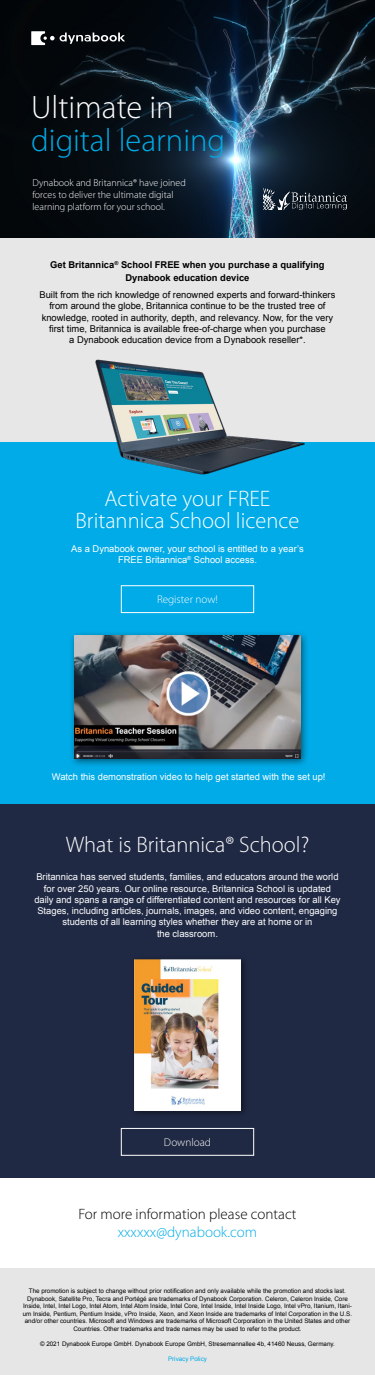
<style>
.page{position:relative;width:375px;height:1375px;background:#fff}
.page>*{position:absolute;margin:0;border:0;box-sizing:border-box;transform-origin:0 0}
.t1{font:300 32.5px "Myriad Pro";color:#00abe7}
.t2{font:300 32.5px "Myriad Pro";color:#fff}
.t3{font:300 22.5px/22.5px "Myriad Pro";color:#fff;text-align:center}
.t4{font:300 15px "Myriad Pro";color:#000}
.t5{font:300 15px "Myriad Pro";color:#00abe7}
.t6{font:300 11.25px "Myriad Pro";color:#fff}
.t7{font:300 10px/12px "Myriad Pro";color:#fff}
.t8{font:9.38px/11.2px "Arial";color:#fff;text-align:center}
.t9{font:9.38px/11.2px "Arial";color:#000;text-align:center}
.t10{font:700 9.38px/12.5px "Arial";color:#000;text-align:center}
.t11{font:6.25px/7.5px "Arial";color:#000;text-align:center}
.t12{font:6.25px "Arial";color:#00abe7}
</style>
<div class="page">
<div style="left:0;top:414px;width:375px;height:390px;background:#00abe7"></div>
<div style="left:0;top:804px;width:375px;height:374px;background:#202944"></div>
<div style="left:0;top:1269px;width:375px;height:106px;background:#e6e6e6"></div>
<div style="left:0;top:238px;width:375px;height:204px;background:#e8e7e7"></div>
<img style="left:0;top:0;width:375px;height:238px">
<svg style="left:31px;top:31px;width:149px;height:25px;background:#1e2328"></svg>
<img style="left:263px;top:189px;width:84px;height:21px">
<div style="left:69px;top:630px;width:241px;height:138px;background:#000;opacity:.5"></div>
<img style="left:74px;top:636px;width:227px;height:123px">
<div style="left:130px;top:955px;width:119px;height:163px;background:#000;opacity:.5"></div>
<img style="left:134px;top:960px;width:107px;height:150px">
<div style="left:121px;top:585px;width:133px;height:28px;border:1px solid #fff"></div>
<div style="left:121px;top:1128px;width:133px;height:28px;border:1px solid #fff"></div>
<img style="left:95px;top:359px;width:210px;height:116px">
<h1 class="t2" style="left:31px;top:88px;width:144px">Ultimate in</h1>
<h1 class="t1" style="left:31px;top:120px;width:196px">digital learning</h1>
<h3 class="t7" style="left:32px;top:176px;width:155px">Dynabook and Britannica® have joined forces to deliver the ultimate digital learning platform for your school.</h3>
<h3 class="t10" style="left:50px;top:259px;width:276px">Get Britannica<sup>®</sup> School FREE when you purchase a qualifying<br>Dynabook education device</h3>
<p class="t9" style="left:40px;top:289px;width:297px">Built from the rich knowledge of renowned experts and forward-thinkers from around the globe, Britannica continue to be the trusted tree of knowledge, rooted in authority, depth, and relevancy. Now, for the very first time, Britannica is available free-of-charge when you purchase<br>a Dynabook education device from a Dynabook reseller*.</p>
<h2 class="t3" style="left:76px;top:487px;width:225px">Activate your FREE<br>Britannica School licence</h2>
<h3 class="t8" style="left:71px;top:543px;width:234px">As a Dynabook owner, your school is entitled to a year’s<br>FREE Britannica<sup>®</sup> School access.</h3>
<h3 class="t6" style="left:157px;top:593px;width:62px">Register now!</h3>
<h3 class="t8" style="left:52px;top:771px;width:275px">Watch this demonstration video to help get started with the set up!</h3>
<h2 class="t3" style="left:66px;top:833px;width:245px">What is Britannica® School?</h2>
<p class="t8" style="left:34px;top:872px;width:308px">Britannica has served students, families, and educators around the world for over 250 years. Our online resource, Britannica School is updated daily and spans a range of differentiated content and resources for all Key Stages, including articles, journals, images, and video content, engaging students of all learning styles whether they are at home or in<br>the classroom.</p>
<h3 class="t6" style="left:164px;top:1136px;width:49px">Download</h3>
<h3 class="t4" style="left:78px;top:1205px;width:220px">For more information please contact</h3>
<h3 class="t5" style="left:118px;top:1223px;width:141px">xxxxxx@dynabook.com</h3>
<p class="t11" style="left:23px;top:1287px;width:331px">The promotion is subject to change without prior notification and only available while the promotion and stocks last.<br>Dynabook, Satellite Pro, Tecra and Portégé are trademarks of Dynabook Corporation. Celeron, Celeron Inside, Core Inside, Intel, Intel Logo, Intel Atom, Intel Atom Inside, Intel Core, Intel Inside, Intel Inside Logo, Intel vPro, Itanium, Itani&shy;um Inside, Pentium, Pentium Inside, vPro Inside, Xeon, and Xeon Inside are trademarks of Intel Corporation in the U.S. and/or other countries. Microsoft and Windows are trademarks of Microsoft Corporation in the United States and other Countries. Other trademarks and trade names may be used to refer to the product.</p>
<p class="t11" style="left:40px;top:1340px;width:296px">© 2021 Dynabook Europe GmbH. Dynabook Europe GmbH, Stresemannallee 4b, 41460 Neuss, Germany.</p>
<p class="t12" style="left:168px;top:1354px;width:40px">Privacy Policy</p>
</div>
